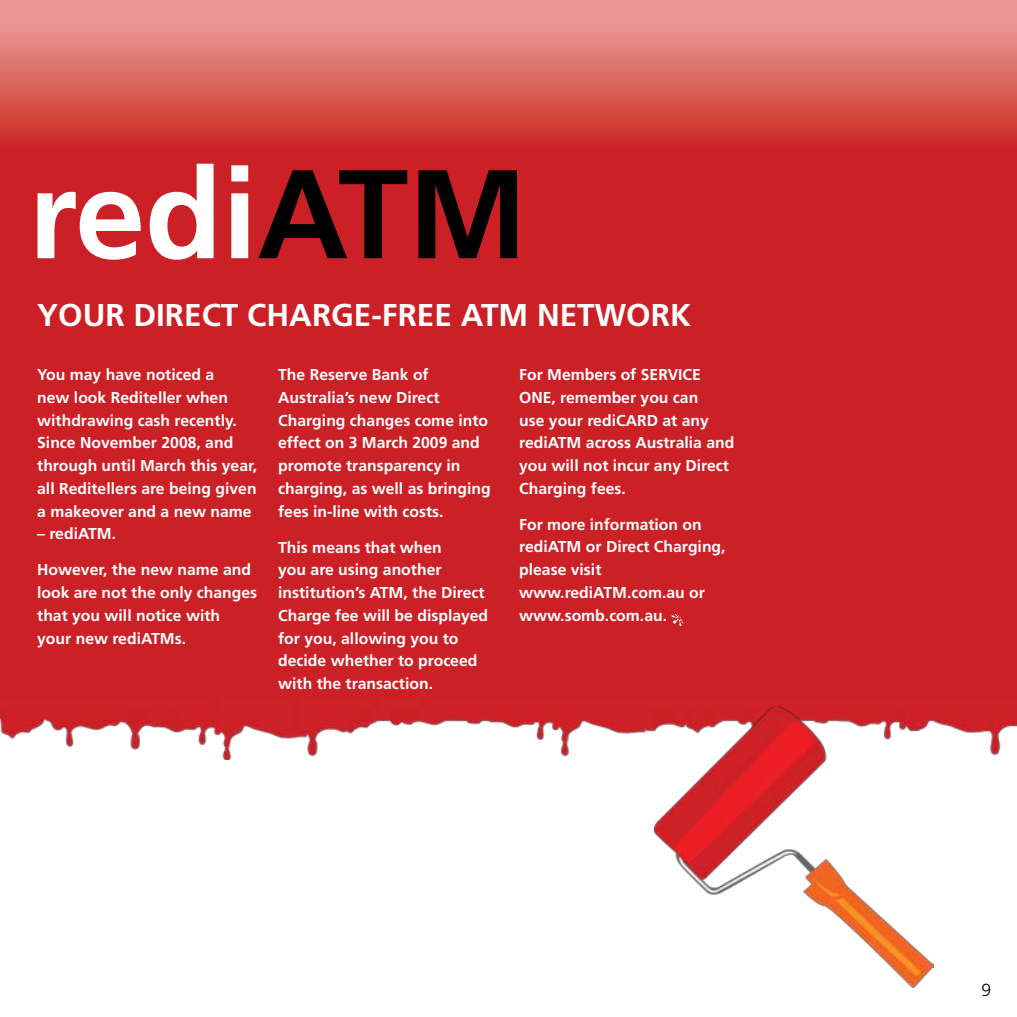
<style>
.page{position:relative;width:1017px;height:1017px;background:#fff}
.page>*{position:absolute;margin:0;border:0;box-sizing:border-box;transform-origin:0 0}
.t1{font:700 126px "Frutiger LT Std";color:#fff}
.t2{font:700 31.5px "Frutiger LT Std";color:#fff}
.t3{font:300 17.5px "Frutiger LT Std";color:#000}
.t4{font:700 15.75px/22.8px "Frutiger LT Std";color:#fff}
.s1{color:#000}
</style>
<div class="page">
<img style="left:0;top:697px;width:1017px;height:62px">
<div style="left:0;top:0;width:1017px;height:697px;background:#cc2027"></div>
<svg style="left:0;top:0;width:1017px;height:141px;background:#dd6c66"></svg>
<svg style="left:671px;top:614px;width:12px;height:12px"></svg>
<img style="left:655px;top:707px;width:278px;height:281px">
<h1 class="t1" style="left:28px;top:140px;width:500px">redi<span class="s1">ATM</span></h1>
<h2 class="t2" style="left:37px;top:297px;width:655px">YOUR DIRECT CHARGE-FREE ATM NETWORK</h2>
<p class="t4" style="left:37px;top:363px;width:221px">You may have noticed a<br>new look Rediteller when withdrawing cash recently.<br>Since November 2008, and through until March this year, all Reditellers are being given a makeover and a new name</p>
<p class="t4" style="left:37px;top:523px;width:80px">– rediATM.</p>
<p class="t4" style="left:37px;top:559px;width:221px">However, the new name and look are not the only changes that you will notice with your new rediATMs.</p>
<p class="t4" style="left:278px;top:363px;width:214px">The Reserve Bank of<br>Australia’s new Direct<br>Charging changes come into effect on 3 March 2009 and promote transparency in charging, as well as bringing fees in-line with costs.</p>
<p class="t4" style="left:278px;top:536px;width:212px">This means that when<br>you are using another institution’s ATM, the Direct<br>Charge fee will be displayed for you, allowing you to decide whether to proceed with the transaction.</p>
<p class="t4" style="left:519px;top:363px;width:217px">For Members of SERVICE<br>ONE, remember you can<br>use your rediCARD at any rediATM across Australia and you will not incur any Direct<br>Charging fees.</p>
<p class="t4" style="left:519px;top:513px;width:208px">For more information on rediATM or Direct Charging, please visit www.rediATM.com.au or www.somb.com.au.</p>
<p class="t3" style="left:981px;top:980px;width:11px">9</p>
</div>
